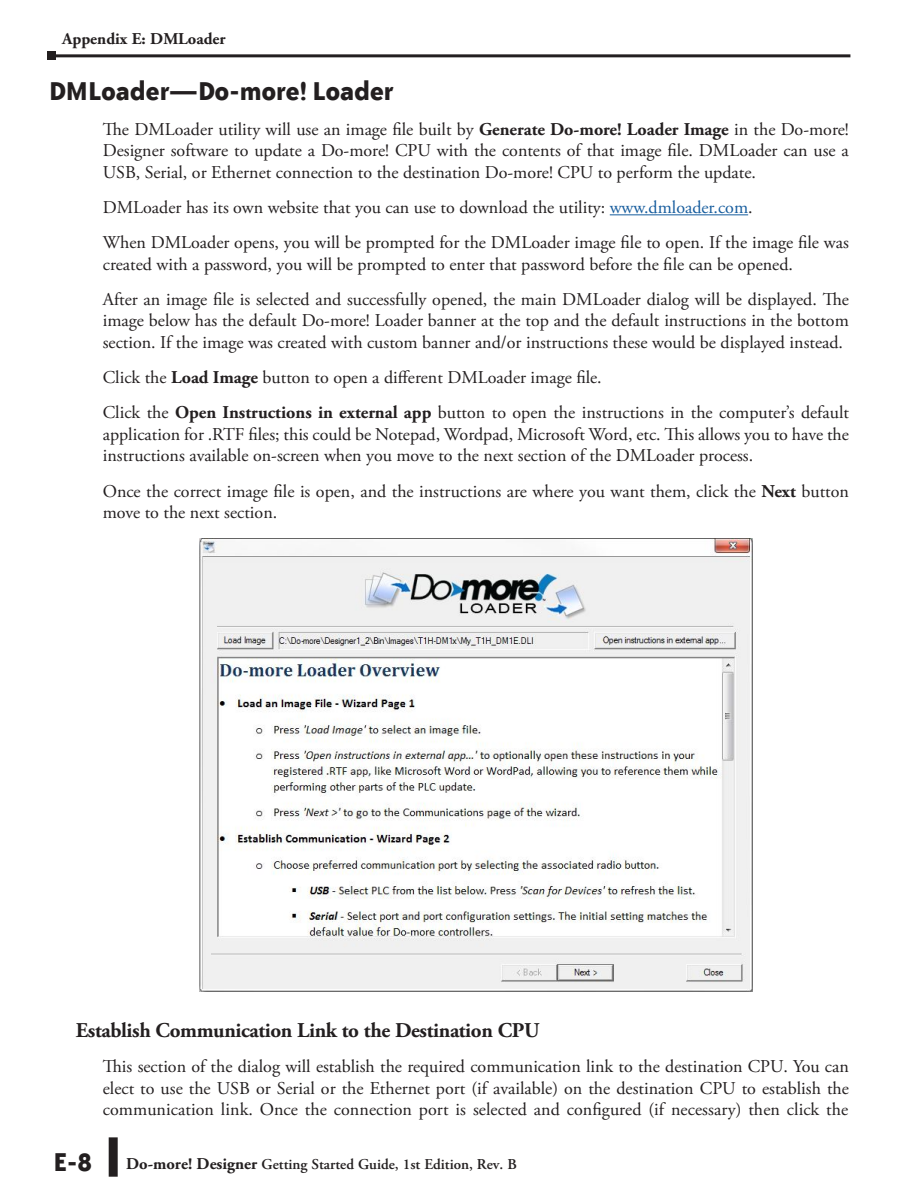
<style>
.page{position:relative;width:918px;height:1188px;background:#fff}
.page>*{position:absolute;margin:0;border:0;box-sizing:border-box;transform-origin:0 0}
.Head{font:700 30px "Bailey Sans ITC Com";letter-spacing:-.02em;color:#231f20}
.Subhead{font:700 21px "Adobe Garamond Pro";letter-spacing:-.02em;color:#231f20}
.Body{font:18px/21.6px "Adobe Garamond Pro";color:#231f20;text-align:justify}
.t1{font:700 16.5px "Adobe Garamond Pro";color:#231f20}
.t2{font:600 15px "Adobe Garamond Pro";color:#231f20}
.s1{font-weight:700}
.s2{color:#175d9e}
.s3{font-family:"Bailey Sans ITC Com";font-weight:700;font-size:30px}
.s4{font-weight:700;font-size:16.5px}
</style>
<div class="page">
<hr style="left:52px;top:54px;width:798px;height:3px;background:#231f20">
<div style="left:47px;top:52px;width:9px;height:8px;background:#231f20"></div>
<div style="left:109px;top:1137px;width:9px;height:40px;background:#231f20"></div>
<hr style="left:610px;top:214px;width:138px;height:1px;background:#175d9e">
<img style="left:199px;top:538px;width:553px;height:453px">
<p class="t1" style="left:62px;top:29px;width:165px">Appendix E: DMLoader</p>
<p class="Head" style="left:49px;top:73px;width:346px">DMLoader—Do-more! Loader</p>
<p class="Body" style="left:103px;top:119px;width:748px">The DMLoader utility will use an image file built by <span class="s1">Generate Do-more! Loader Image</span> in the Do-more!<br>Designer software to update a Do-more! CPU with the contents of that image file. DMLoader can use a USB, Serial, or Ethernet connection to the destination Do-more! CPU to perform the update.</p>
<p class="Body" style="left:103px;top:197px;width:651px">DMLoader has its own website that you can use to download the utility: <span class="s2">www.dmloader.com</span>.</p>
<p class="Body" style="left:103px;top:232px;width:748px">When DMLoader opens, you will be prompted for the DMLoader image file to open. If the image file was created with a password, you will be prompted to enter that password before the file can be opened.</p>
<p class="Body" style="left:103px;top:289px;width:748px">After an image file is selected and successfully opened, the main DMLoader dialog will be displayed. The image below has the default Do-more! Loader banner at the top and the default instructions in the bottom section. If the image was created with custom banner and/or instructions these would be displayed instead.</p>
<p class="Body" style="left:103px;top:367px;width:501px">Click the <span class="s1">Load Image</span> button to open a different DMLoader image file.</p>
<p class="Body" style="left:103px;top:402px;width:748px">Click the <span class="s1">Open Instructions in external app</span> button to open the instructions in the computer’s default application for .RTF files; this could be Notepad, Wordpad, Microsoft Word, etc. This allows you to have the instructions available on-screen when you move to the next section of the DMLoader process.</p>
<p class="Body" style="left:103px;top:481px;width:748px">Once the correct image file is open, and the instructions are where you want them, click the <span class="s1">Next</span> button move to the next section.</p>
<p class="Subhead" style="left:76px;top:1018px;width:465px">Establish Communication Link to the Destination CPU</p>
<p class="Body" style="left:103px;top:1056px;width:748px">This section of the dialog will establish the required communication link to the destination CPU. You can elect to use the USB or Serial or the Ethernet port (if available) on the destination CPU to establish the communication link. Once the connection port is selected and configured (if necessary) then click the</p>
<p class="t2" style="left:53px;top:1155px;width:465px"><span class="s3">E-8</span> <span class="s4">Do-more! Designer</span> Getting Started Guide, 1st Edition, Rev. B</p>
</div>
